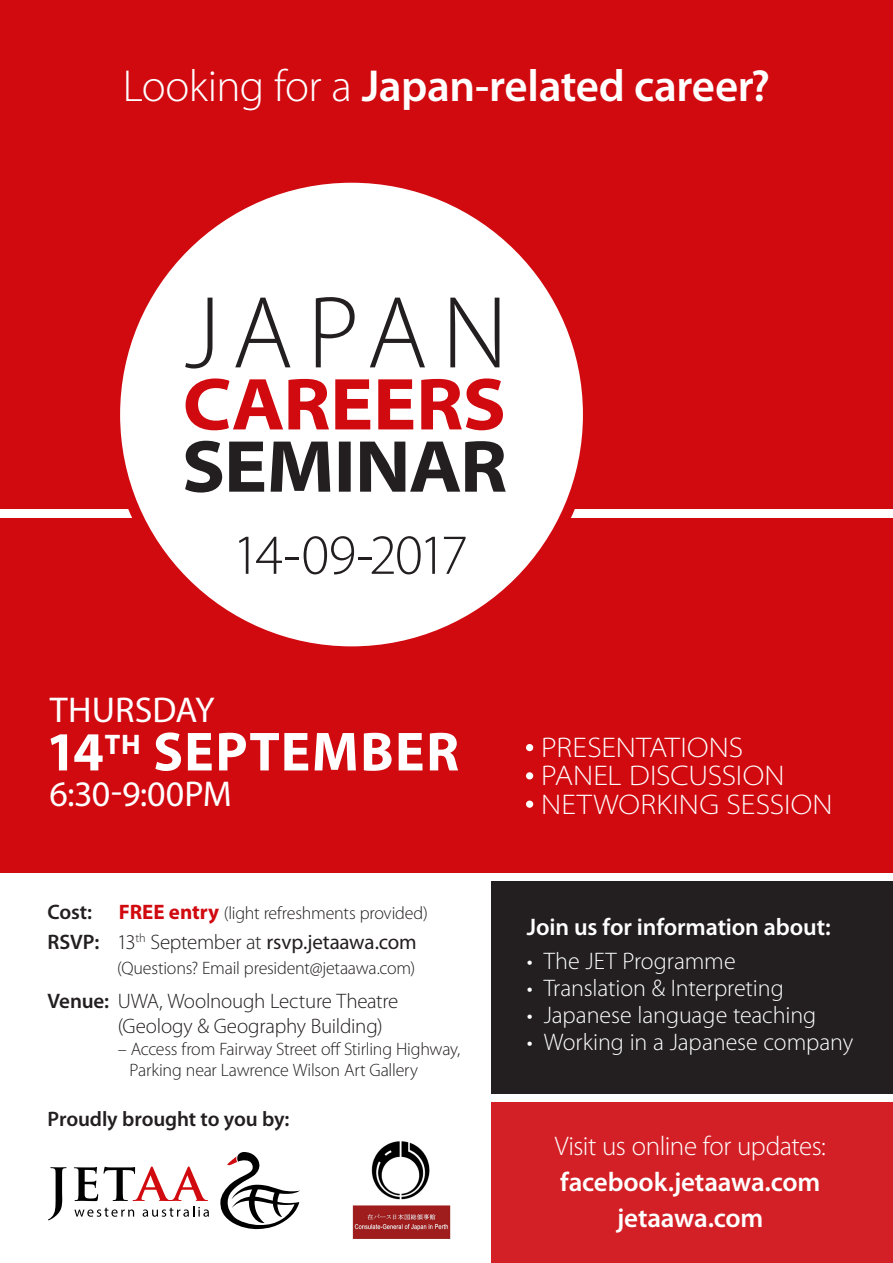
<style>
.page{position:relative;width:893px;height:1263px;background:#fff}
.page>*{position:absolute;margin:0;border:0;box-sizing:border-box;transform-origin:0 0}
.t1{font:300 57px "Myriad Pro";letter-spacing:-.07em;color:#231f20}
.t2{font:700 55.5px "Myriad Pro";letter-spacing:.025em;color:#fff}
.t3{font:600 45px "Myriad Pro";letter-spacing:-.01em;color:#fff}
.t4{font:36px "Myriad Pro";color:#fff}
.t5{font:300 semi-expanded 28.5px "Myriad Pro";letter-spacing:.005em;color:#fff}
.t6{font:600 27px "Myriad Pro";letter-spacing:-.01em;color:#fff}
.t7{font:300 27px "Myriad Pro";letter-spacing:-.02em;color:#fff}
.t8{font:300 24px "Myriad Pro";letter-spacing:-.005em;color:#fff}
.t9{font:600 24px "Myriad Pro";letter-spacing:-.005em;color:#fff}
.t10{font:300 21px "Myriad Pro";letter-spacing:-.01em;color:#231f20}
.t11{font:600 21px "Myriad Pro";letter-spacing:-.005em;color:#231f20}
.t12{font:21px "Myriad Pro";letter-spacing:-.005em;color:#231f20}
.t13{font:300 18px "Myriad Pro";letter-spacing:-.015em;color:#231f20}
.s1{font-weight:300}
.s2{font-weight:700;font-size:21px;color:#d10a10}
.s3{font-weight:600}
</style>
<div class="page">
<div style="left:492px;top:1102px;width:401px;height:161px;background:#d32026"></div>
<div style="left:492px;top:881px;width:401px;height:213px;background:#231f20"></div>
<div style="left:0;top:0;width:893px;height:873px;background:#d10a10"></div>
<div style="left:0;top:509px;width:893px;height:8px;background:#fff"></div>
<div style="left:109px;top:172px;width:485px;height:485px;background:#d10a10;border-radius:50%"></div>
<div style="left:120px;top:183px;width:463px;height:463px;background:#fff;border-radius:50%"></div>
<svg style="left:186px;top:378px;width:317px;height:52px"></svg>
<svg style="left:185px;top:297px;width:314px;height:71px"></svg>
<svg style="left:185px;top:441px;width:321px;height:52px"></svg>
<img style="left:352px;top:1141px;width:99px;height:98px">
<div style="left:526px;top:744px;width:7px;height:7px;background:#fff;border-radius:50%"></div>
<div style="left:526px;top:772px;width:7px;height:7px;background:#fff;border-radius:50%"></div>
<div style="left:526px;top:800px;width:7px;height:8px;background:#fff;border-radius:50%"></div>
<svg style="left:220px;top:1152px;width:80px;height:77px"></svg>
<svg style="left:48px;top:1167px;width:19px;height:53px"></svg>
<svg style="left:74px;top:1166px;width:135px;height:51px"></svg>
<p class="t3" style="left:123px;top:61px;width:649px"><span class="s1">Looking for a</span> Japan-related career?</p>
<p class="t1" style="left:232px;top:523px;width:237px">14-09-2017</p>
<p class="t4" style="left:50px;top:691px;width:166px">THURSDAY</p>
<p class="t2" style="left:46px;top:721px;width:415px">14<sup>TH</sup> SEPTEMBER</p>
<p class="t4" style="left:49px;top:775px;width:184px">6:30-9:00PM</p>
<p class="t11" style="left:48px;top:901px;width:46px">Cost:</p>
<p class="t11" style="left:48px;top:931px;width:53px">RSVP:</p>
<p class="t13" style="left:119px;top:903px;width:311px"><span class="s2">FREE entry</span> (light refreshments provided)</p>
<p class="t12" style="left:117px;top:931px;width:301px"><span class="s1">13</span><sup>th</sup> <span class="s1">September at</span> rsvp.jetaawa.com</p>
<p class="t13" style="left:117px;top:958px;width:300px">(Questions? Email president@jetaawa.com)</p>
<p class="t10" style="left:48px;top:989px;width:352px"><span class="s3">Venue:</span> UWA, Woolnough Lecture Theatre</p>
<p class="t10" style="left:118px;top:1014px;width:267px">(Geology &amp; Geography Building)</p>
<p class="t13" style="left:118px;top:1039px;width:344px">– Access from Fairway Street off Stirling Highway,</p>
<p class="t13" style="left:130px;top:1060px;width:290px">Parking near Lawrence Wilson Art Gallery</p>
<p class="t11" style="left:48px;top:1107px;width:243px">Proudly brought to you by:</p>
<p class="t5" style="left:541px;top:731px;width:203px">PRESENTATIONS</p>
<p class="t5" style="left:541px;top:760px;width:245px">PANEL DISCUSSION</p>
<p class="t5" style="left:541px;top:788px;width:293px">NETWORKING SESSION</p>
<p class="t9" style="left:527px;top:914px;width:305px">Join us for information about:</p>
<p class="t8" style="left:527px;top:947px;width:210px">• The JET Programme</p>
<p class="t8" style="left:527px;top:974px;width:258px">• Translation &amp; Interpreting</p>
<p class="t8" style="left:527px;top:1001px;width:291px">• Japanese language teaching</p>
<p class="t8" style="left:527px;top:1028px;width:328px">• Working in a Japanese company</p>
<p class="t7" style="left:555px;top:1131px;width:272px">Visit us online for updates:</p>
<p class="t6" style="left:560px;top:1166px;width:262px">facebook.jetaawa.com</p>
<p class="t6" style="left:617px;top:1202px;width:148px">jetaawa.com</p>
</div>
